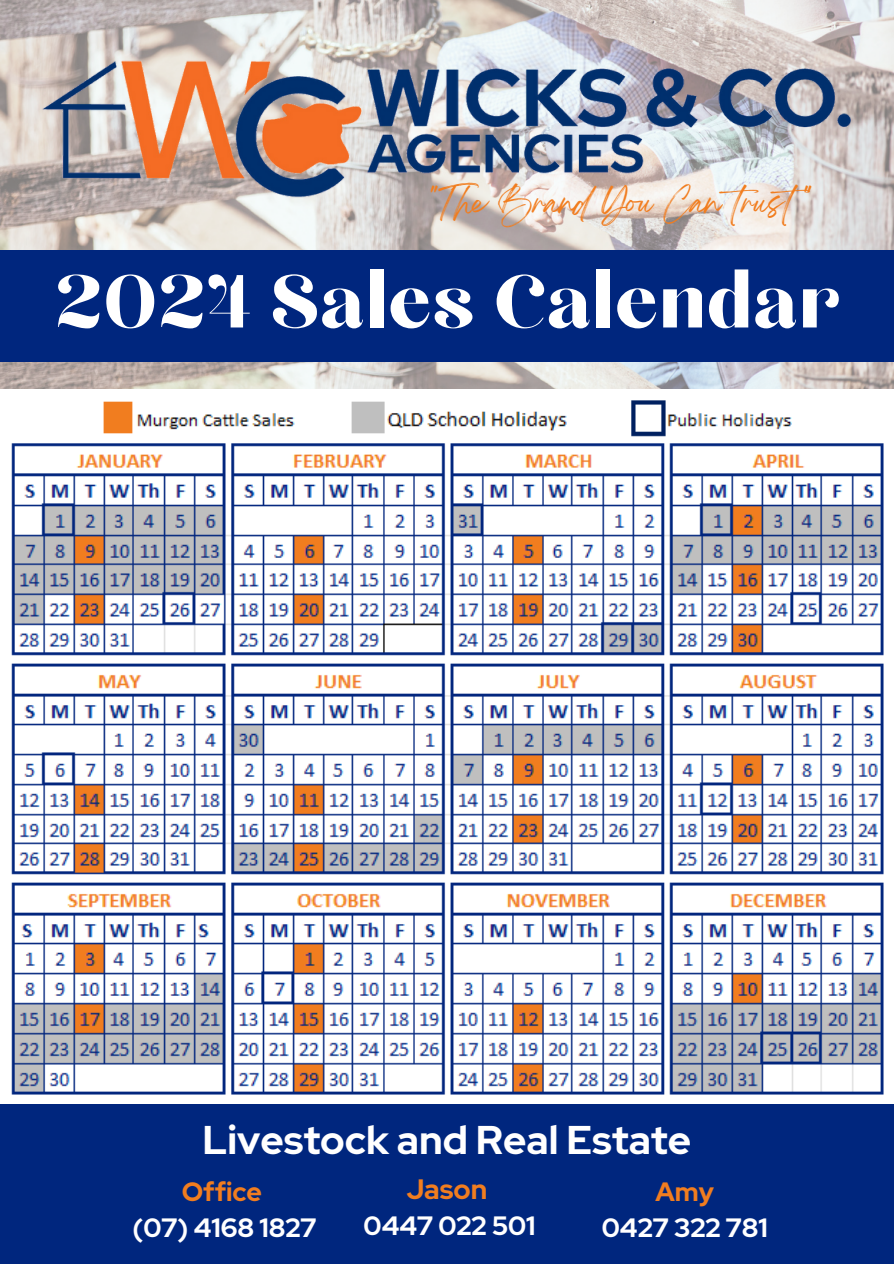
<style>
.page{position:relative;width:894px;height:1264px;background:#fff}
.page>*{position:absolute;margin:0;border:0;box-sizing:border-box;transform-origin:0 0}
.t1{font:93.45px "Chloe";color:#fff}
.t2{font:700 39.9px "Red Hat Display";color:#fff}
.t3{font:28.05px "Breathing";color:#f17d1f}
.t4{font:700 27.9px "Red Hat Display";color:#f17d1f}
.t5{font:700 26.4px "Red Hat Display";color:#fff}
.t6{font:700 26.4px "Red Hat Display";color:#f17d1f}
</style>
<div class="page">
<div style="left:0;top:0;width:893px;height:1263px;background:#00267e"></div>
<img style="left:0;top:391px;width:893px;height:712px">
<svg style="left:0;top:0;width:893px;height:391px;background:#d2ccc8"></svg>
<img style="left:23px;top:36px;width:847px;height:187px">
<div style="left:0;top:250px;width:893px;height:112px;background:#00267e"></div>
<p class="t3" style="left:430px;top:193px;width:393px">"The Brand You Can trust"</p>
<p class="t1" style="left:53px;top:258px;width:788px">2024 Sales Calendar</p>
<p class="t2" style="left:202px;top:1113px;width:490px">Livestock and Real Estate</p>
<p class="t6" style="left:182px;top:1173px;width:82px">Office</p>
<p class="t5" style="left:133px;top:1209px;width:185px">(07) 4168 1827</p>
<p class="t4" style="left:406px;top:1170px;width:82px">Jason</p>
<p class="t5" style="left:363px;top:1208px;width:173px">0447 022 501</p>
<p class="t6" style="left:655px;top:1173px;width:60px">Amy</p>
<p class="t5" style="left:601px;top:1209px;width:167px">0427 322 781</p>
</div>
